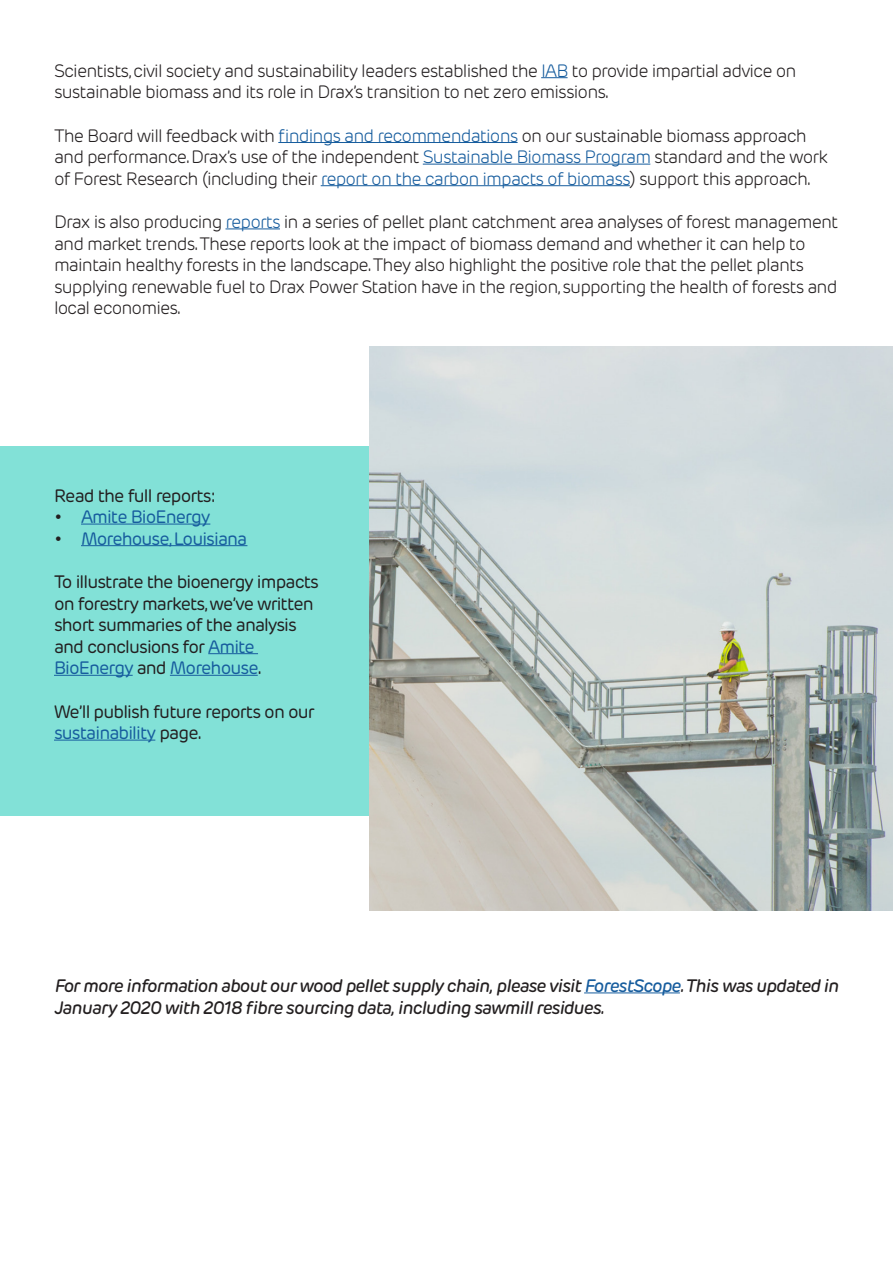
<style>
.page{position:relative;width:893px;height:1263px;background:#fff}
.page>*{position:absolute;margin:0;border:0;box-sizing:border-box;transform-origin:0 0}
.t1{font:300 18px/21.6px "Rubrik New";letter-spacing:-.05em;color:#231f20}
.t2{font:18px/21.6px "Rubrik New";letter-spacing:-.05em;color:#231f20}
.t3{font:italic 500 18px/21.6px "Rubrik New";letter-spacing:-.05em;color:#231f20}
.t4{font:18px "Rubrik New";letter-spacing:-.05em;color:#175d9e}
.s1{color:#175d9e}
.s2{color:#231f20}
</style>
<div class="page">
<svg style="left:541px;top:77px;width:27px;height:1px"></svg>
<hr style="left:278px;top:142px;width:240px;height:1px;background:#175d9e">
<hr style="left:423px;top:164px;width:227px;height:1px;background:#175d9e">
<hr style="left:321px;top:185px;width:309px;height:1px;background:#175d9e">
<hr style="left:225px;top:229px;width:55px;height:1px;background:#175d9e">
<div style="left:0;top:446px;width:370px;height:370px;background:#82e1d7"></div>
<img style="left:370px;top:347px;width:523px;height:563px">
<hr style="left:81px;top:524px;width:129px;height:1px;background:#175d9e">
<hr style="left:81px;top:545px;width:166px;height:1px;background:#175d9e">
<hr style="left:208px;top:653px;width:50px;height:1px;background:#175d9e">
<hr style="left:54px;top:675px;width:79px;height:1px;background:#175d9e">
<hr style="left:170px;top:675px;width:88px;height:1px;background:#175d9e">
<hr style="left:54px;top:740px;width:101px;height:1px;background:#175d9e">
<hr style="left:584px;top:993px;width:96px;height:1px;background:#175d9e">
<p class="t1" style="left:54px;top:60px;width:744px">Scientists, civil society and sustainability leaders established the <span class="s1">IAB</span> to provide impartial advice on sustainable biomass and its role in Drax’s transition to net zero emissions.</p>
<p class="t1" style="left:54px;top:125px;width:775px">The Board will feedback with <span class="s1">findings and recommendations</span> on our sustainable biomass approach and performance. Drax’s use of the independent <span class="s1">Sustainable Biomass Program</span> standard and the work of Forest Research (including their <span class="s1">report on the carbon impacts of biomass</span>) support this approach.</p>
<p class="t1" style="left:54px;top:211px;width:786px">Drax is also producing <span class="s1">reports</span> in a series of pellet plant catchment area analyses of forest management and market trends. These reports look at the impact of biomass demand and whether it can help to maintain healthy forests in the landscape. They also highlight the positive role that the pellet plants supplying renewable fuel to Drax Power Station have in the region, supporting the health of forests and local economies.</p>
<p class="t2" style="left:54px;top:485px;width:163px">Read the full reports:</p>
<p class="t4" style="left:54px;top:506px;width:158px"><span class="s2">•</span> Amite BioEnergy</p>
<p class="t4" style="left:54px;top:528px;width:195px"><span class="s2">•</span> Morehouse, Louisiana</p>
<p class="t2" style="left:54px;top:571px;width:267px">To illustrate the bioenergy impacts on forestry markets, we’ve written short summaries of the analysis and conclusions for <span class="s1">Amite<br>BioEnergy</span> and <span class="s1">Morehouse</span>.</p>
<p class="t2" style="left:54px;top:701px;width:262px">We’ll publish future reports on our <span class="s1">sustainability</span> page.</p>
<p class="t3" style="left:54px;top:975px;width:786px">For more information about our wood pellet supply chain, please visit <span class="s1">ForestScope</span>. This was updated in<br>January 2020 with 2018 fibre sourcing data, including sawmill residues.</p>
</div>
